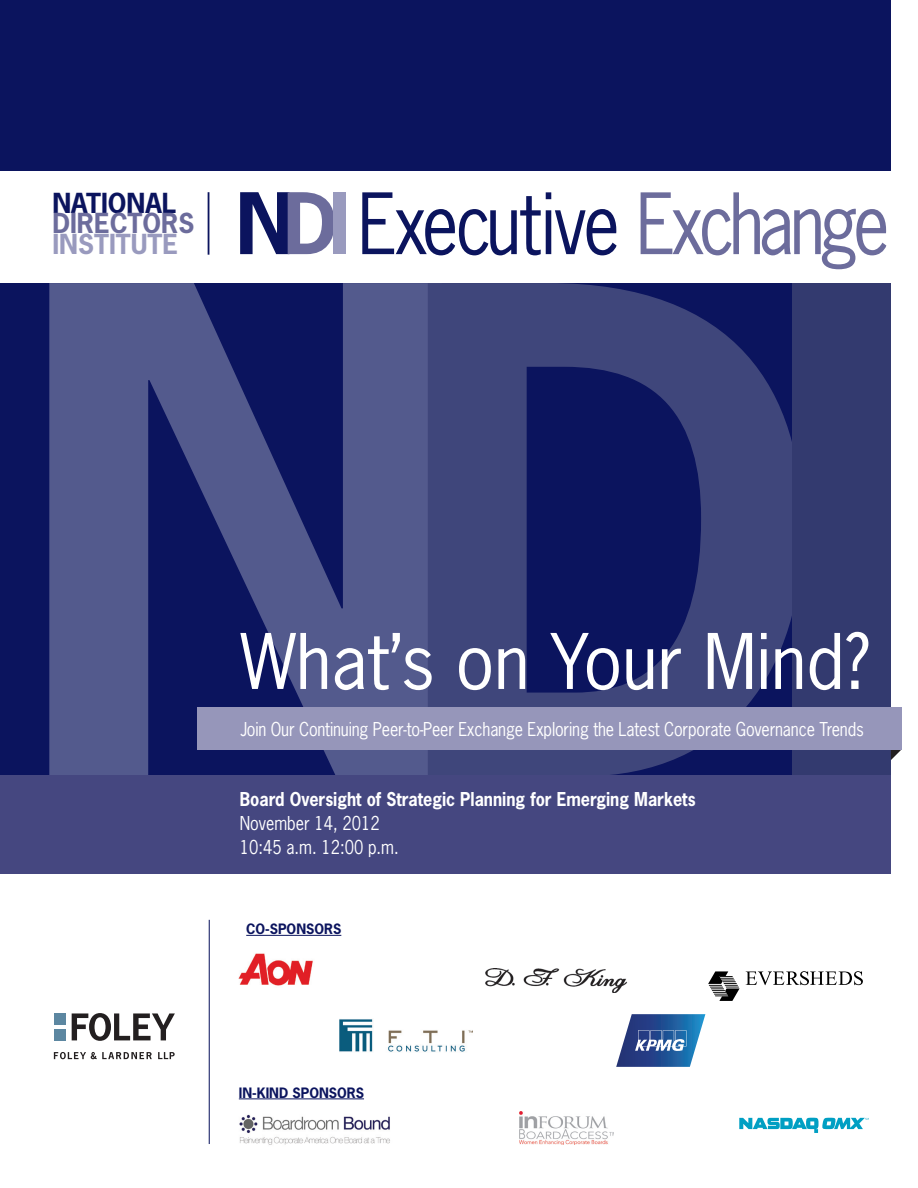
<style>
.page{position:relative;width:918px;height:1188px;background:#fff}
.page>*{position:absolute;margin:0;border:0;box-sizing:border-box;transform-origin:0 0}
.t1{font:700 633.9px "News Gothic Std";color:#fff}
.t2{font:79.35px "News Gothic Std";letter-spacing:-.06em;color:#0b145e;scale:.9 1}
.t3{font:72px "News Gothic Std";color:#fff}
.t4{font:700 25.95px "News Gothic Std";color:#6c6c9c}
.t5{font:700 25.95px "News Gothic Std";color:#999abe}
.t6{font:700 25.95px "News Gothic Std";color:#0b145e}
.t7{font:18px/24px "News Gothic Std";letter-spacing:-.01em;color:#fff;scale:.9 1}
.t8{font:700 18px "News Gothic Std";color:#fff;scale:.9 1}
.t9{font:700 13.5px "News Gothic Std";color:#0b145e}
.s1{font-weight:700;font-size:79.65px}
.s2{font-weight:700;font-size:79.65px;color:#6c6c9c}
.s3{font-weight:700;font-size:79.65px;color:#999abe}
.s4{color:#6c6c9c}
.s5{color:#bcbdc0}
.s6{color:#939598}
</style>
<div class="page">
<div style="left:0;top:283px;width:891px;height:560px;background:#0b145e"></div>
<hr style="left:208px;top:192px;width:1px;height:63px;background:#0b145e">
<svg style="left:891px;top:749px;width:11px;height:11px"></svg>
<div style="left:197px;top:707px;width:705px;height:42px;background:#9696ba"></div>
<div style="left:0;top:0;width:891px;height:171px;background:#0b145e"></div>
<svg style="left:54px;top:1052px;width:98px;height:7px"></svg>
<svg style="left:158px;top:1052px;width:17px;height:7px"></svg>
<svg style="left:72px;top:1013px;width:103px;height:28px"></svg>
<div style="left:54px;top:1014px;width:12px;height:11px;background:#5c87a1"></div>
<div style="left:54px;top:1029px;width:12px;height:11px;background:#5c87a1"></div>
<img style="left:238px;top:953px;width:75px;height:33px">
<img style="left:239px;top:1114px;width:151px;height:31px">
<svg style="left:616px;top:1014px;width:89px;height:53px"></svg>
<img style="left:485px;top:968px;width:143px;height:24px">
<svg style="left:746px;top:971px;width:117px;height:14px"></svg>
<svg style="left:708px;top:971px;width:32px;height:30px"></svg>
<svg style="left:739px;top:1118px;width:130px;height:15px"></svg>
<hr style="left:246px;top:935px;width:95px;height:1px;background:#0b145e">
<hr style="left:239px;top:1099px;width:125px;height:1px;background:#0b145e">
<hr style="left:209px;top:920px;width:1px;height:224px;background:#0b145e">
<img style="left:520px;top:1112px;width:93px;height:33px">
<img style="left:340px;top:1019px;width:132px;height:33px">
<div style="left:0;top:775px;width:891px;height:99px;background:#454780"></div>
<h3 class="t6" style="left:52px;top:186px;width:126px">NATIONAL</h3>
<h3 class="t4" style="left:52px;top:206px;width:140px">DIRECTORS</h3>
<h3 class="t5" style="left:52px;top:227px;width:127px">INSTITUTE</h3>
<h2 class="t2" style="left:236px;top:173px;width:728px"><span class="s1">N</span><span class="s2">D</span><span class="s3">I</span>Executive <span class="s4">Exchange</span></h2>
<h1 class="t1" style="left:15px;top:117px;width:911px">N<span class="s5">D</span><span class="s6">I</span></h1>
<h3 class="t3" style="left:240px;top:616px;width:631px">What’s on Your Mind?</h3>
<p class="t7" style="left:240px;top:717px;width:694px">Join Our Continuing Peer-to-Peer Exchange Exploring the Latest Corporate Governance Trends</p>
<p class="t8" style="left:240px;top:788px;width:508px">BOARD OVERSIGHT OF STRATEGIC PLANNING FOR EMERGING MARKETS</p>
<p class="t7" style="left:240px;top:811px;width:178px">November 14, 2012<br>10:45 a.m. 12:00 p.m.</p>
<p class="t9" style="left:246px;top:920px;width:95px">CO-SPONSORS</p>
<p class="t9" style="left:239px;top:1083px;width:125px">IN-KIND SPONSORS</p>
</div>
